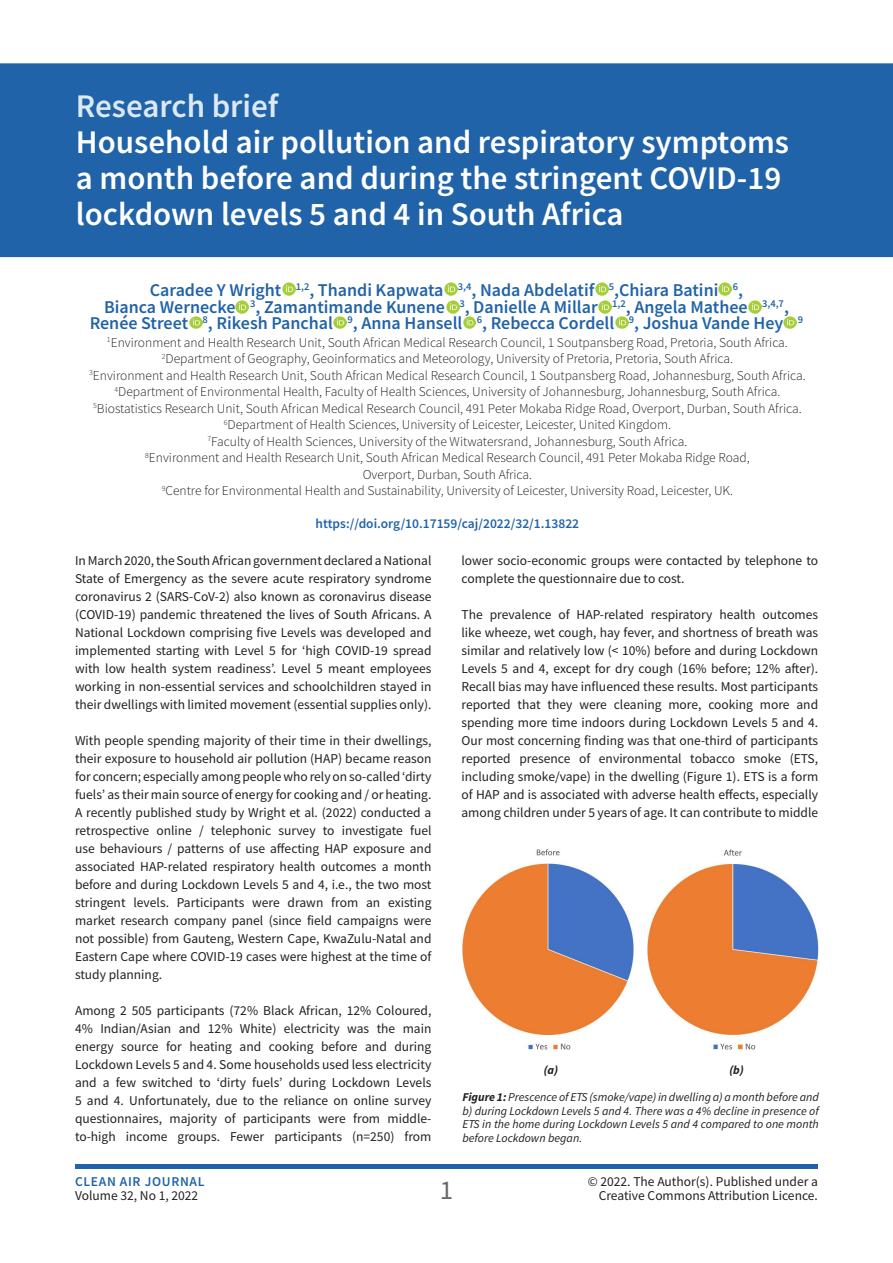
<style>
.page{position:relative;width:893px;height:1263px;background:#fff}
.page>*{position:absolute;margin:0;border:0;box-sizing:border-box;transform-origin:0 0}
.t1{font:600 33px/36px "Source Sans Pro";color:#fff}
.t2{font:600 33px "Source Sans Pro";color:#dce9f3}
.t3{font:27px "Source Sans Pro";color:#686868}
.t4{font:600 18px/16.5px "Source Sans Pro";color:#2163a8;text-align:center}
.t5{font:13.5px/18px "Source Sans Pro";color:#231f20;text-align:justify}
.t6{font:300 13.5px/16.5px "Source Sans Pro";color:#231f20;text-align:center}
.t7{font:600 13.5px "Source Sans Pro";color:#2163a8}
.t8{font:600 13.5px "Source Sans Pro";letter-spacing:.05em;color:#2163a8}
.t9{font:italic 12px/13.5px "Source Sans Pro";color:#231f20;text-align:justify}
.t10{font:italic 700 12px "Source Sans Pro";color:#231f20}
.s1{font-weight:700}
</style>
<div class="page">
<div style="left:75px;top:1164px;width:743px;height:5px;background:#2163a8"></div>
<div style="left:1px;top:64px;width:891px;height:192px;background:#2163a8"></div>
<div style="left:0;top:63px;width:893px;height:194px;border:2px solid #2163a8"></div>
<svg style="left:282px;top:283px;width:13px;height:13px"></svg>
<svg style="left:719px;top:283px;width:13px;height:13px"></svg>
<svg style="left:236px;top:300px;width:13px;height:13px"></svg>
<svg style="left:748px;top:300px;width:13px;height:13px"></svg>
<svg style="left:190px;top:316px;width:12px;height:13px"></svg>
<svg style="left:333px;top:316px;width:13px;height:13px"></svg>
<svg style="left:445px;top:283px;width:31px;height:46px"></svg>
<svg style="left:596px;top:283px;width:32px;height:46px"></svg>
<svg style="left:783px;top:316px;width:13px;height:13px"></svg>
<img style="left:462px;top:850px;width:171px;height:199px">
<img style="left:648px;top:850px;width:171px;height:199px">
<p class="t2" style="left:76px;top:85px;width:204px">Research brief</p>
<p class="t1" style="left:76px;top:124px;width:715px">Household air pollution and respiratory symptoms a month before and during the stringent COVID-19 lockdown levels 5 and 4 in South Africa</p>
<p class="t4" style="left:90px;top:282px;width:715px">Caradee Y Wright <sup>1,2</sup>, Thandi Kapwata <sup>3,4</sup>, Nada Abdelatif <sup>5</sup>,Chiara Batini <sup>6</sup>,<br>Bianca Wernecke <sup>3</sup>, Zamantimande Kunene <sup>3</sup>, Danielle A Millar <sup>1,2</sup>, Angela Mathee <sup>3,4,7</sup>,<br>Renée Street <sup>8</sup>, Rikesh Panchal <sup>9</sup>, Anna Hansell <sup>6</sup>, Rebecca Cordell <sup>9</sup>, Joshua Vande Hey <sup>9</sup></p>
<p class="t6" style="left:107px;top:334px;width:682px"><sup>1</sup>Environment and Health Research Unit, South African Medical Research Council, 1 Soutpansberg Road, Pretoria, South Africa.<br><sup>2</sup>Department of Geography, Geoinformatics and Meteorology, University of Pretoria, Pretoria, South Africa.</p>
<p class="t6" style="left:89px;top:367px;width:718px"><sup>3</sup>Environment and Health Research Unit, South African Medical Research Council, 1 Soutpansberg Road, Johannesburg, South Africa.</p>
<p class="t6" style="left:115px;top:383px;width:667px"><sup>4</sup>Department of Environmental Health, Faculty of Health Sciences, University of Johannesburg, Johannesburg, South Africa.</p>
<p class="t6" style="left:93px;top:400px;width:710px"><sup>5</sup>Biostatistics Research Unit, South African Medical Research Council, 491 Peter Mokaba Ridge Road, Overport, Durban, South Africa.</p>
<p class="t6" style="left:224px;top:416px;width:449px"><sup>6</sup>Department of Health Sciences, University of Leicester, Leicester, United Kingdom.</p>
<p class="t6" style="left:207px;top:433px;width:481px"><sup>7</sup>Faculty of Health Sciences, University of the Witwatersrand, Johannesburg, South Africa.</p>
<p class="t6" style="left:145px;top:449px;width:606px"><sup>8</sup>Environment and Health Research Unit, South African Medical Research Council, 491 Peter Mokaba Ridge Road,<br>Overport, Durban, South Africa.</p>
<p class="t6" style="left:162px;top:482px;width:573px"><sup>9</sup>Centre for Environmental Health and Sustainability, University of Leicester, University Road, Leicester, UK.</p>
<p class="t7" style="left:316px;top:515px;width:265px">https://doi.org/10.17159/caj/2022/32/1.13822</p>
<p class="t5" style="left:75px;top:552px;width:358px">In March 2020, the South African government declared a National State of Emergency as the severe acute respiratory syndrome coronavirus 2 (SARS-CoV-2) also known as coronavirus disease (COVID-19) pandemic threatened the lives of South Africans. A National Lockdown comprising five Levels was developed and implemented starting with Level 5 for ‘high COVID-19 spread with low health system readiness’. Level 5 meant employees working in non-essential services and schoolchildren stayed in their dwellings with limited movement (essential supplies only).</p>
<p class="t5" style="left:75px;top:732px;width:358px">With people spending majority of their time in their dwellings, their exposure to household air pollution (HAP) became reason for concern; especially among people who rely on so-called ‘dirty fuels’ as their main source of energy for cooking and / or heating.<br>A recently published study by Wright et al. (2022) conducted a retrospective online / telephonic survey to investigate fuel use behaviours / patterns of use affecting HAP exposure and associated HAP-related respiratory health outcomes a month before and during Lockdown Levels 5 and 4, i.e., the two most stringent levels. Participants were drawn from an existing market research company panel (since field campaigns were not possible) from Gauteng, Western Cape, KwaZulu-Natal and Eastern Cape where COVID-19 cases were highest at the time of study planning.</p>
<p class="t5" style="left:75px;top:1002px;width:358px">Among 2 505 participants (72% Black African, 12% Coloured, 4% Indian/Asian and 12% White) electricity was the main energy source for heating and cooking before and during Lockdown Levels 5 and 4. Some households used less electricity and a few switched to ‘dirty fuels’ during Lockdown Levels 5 and 4. Unfortunately, due to the reliance on online survey questionnaires, majority of participants were from middle&shy;to-high income groups. Fewer participants (n=250) from</p>
<p class="t5" style="left:461px;top:552px;width:358px">lower socio-economic groups were contacted by telephone to complete the questionnaire due to cost.</p>
<p class="t5" style="left:461px;top:606px;width:358px">The prevalence of HAP-related respiratory health outcomes like wheeze, wet cough, hay fever, and shortness of breath was similar and relatively low (&lt; 10%) before and during Lockdown Levels 5 and 4, except for dry cough (16% before; 12% after).<br>Recall bias may have influenced these results. Most participants reported that they were cleaning more, cooking more and spending more time indoors during Lockdown Levels 5 and 4.<br>Our most concerning finding was that one-third of participants reported presence of environmental tobacco smoke (ETS, including smoke/vape) in the dwelling (Figure 1). ETS is a form of HAP and is associated with adverse health effects, especially among children under 5 years of age. It can contribute to middle</p>
<p class="t10" style="left:544px;top:1061px;width:16px">(a)</p>
<p class="t10" style="left:729px;top:1061px;width:16px">(b)</p>
<p class="t9" style="left:462px;top:1090px;width:358px"><span class="s1">Figure 1:</span> Prescence of ETS (smoke/vape) in dwelling a) a month before and b) during Lockdown Levels 5 and 4. There was a 4% decline in presence of ETS in the home during Lockdown Levels 5 and 4 compared to one month before Lockdown began.</p>
<p class="t8" style="left:75px;top:1173px;width:131px">CLEAN AIR JOURNAL</p>
<p class="t5" style="left:75px;top:1186px;width:125px">Volume 32, No 1, 2022</p>
<p class="t5" style="left:588px;top:1172px;width:232px">© 2022. The Author(s). Published under a</p>
<h2 class="t3" style="left:440px;top:1173px;width:15px">1</h2>
<p class="t5" style="left:599px;top:1186px;width:221px">Creative Commons Attribution Licence.</p>
</div>
